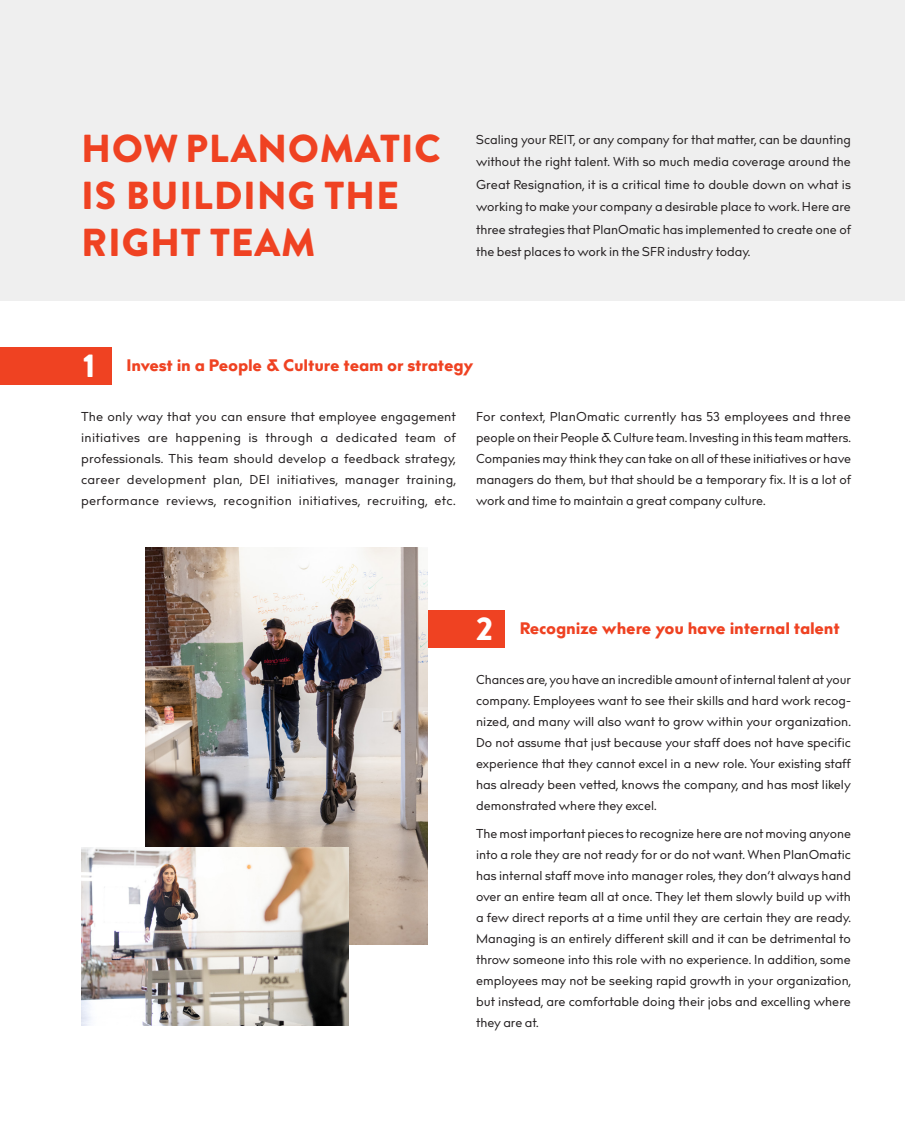
<style>
.page{position:relative;width:905px;height:1134px;background:#fff}
.page>*{position:absolute;margin:0;border:0;box-sizing:border-box;transform-origin:0 0}
.t1{font:900 39px/46.8px "Brandon Grotesque";letter-spacing:.02em;color:#ef4222}
.t2{font:900 33px "Brandon Grotesque";color:#fff}
.Subhead2{font:16.5px "billcorpnar super";letter-spacing:.03em;color:#ef4222}
.body{font:12.75px/21px "billcorpnar";color:#231f20;text-align:justify}
</style>
<div class="page">
<div style="left:0;top:0;width:904px;height:300px;background:#efefef"></div>
<div style="left:0;top:347px;width:112px;height:37px;background:#ef4222"></div>
<div style="left:379px;top:610px;width:126px;height:38px;background:#ef4222"></div>
<img style="left:145px;top:548px;width:282px;height:396px">
<img style="left:81px;top:848px;width:267px;height:178px">
<p class="t1" style="left:81px;top:126px;width:361px">HOW PLANOMATIC<br>IS BUILDING THE<br>RIGHT TEAM</p>
<p class="body" style="left:476px;top:129px;width:376px;line-height:22.4px">Scaling your REIT, or any company for that matter, can be daunting without the right talent. With so much media coverage around the Great Resignation, it is a critical time to double down on what is working to make your company a desirable place to work. Here are three strategies that PlanOmatic has implemented to create one of the best places to work in the SFR industry today.</p>
<p class="t2" style="left:83px;top:342px;width:14px">1</p>
<p class="Subhead2" style="left:127px;top:354px;width:348px">Invest in a People &amp; Culture team or strategy</p>
<p class="body" style="left:81px;top:406px;width:376px">The only way that you can ensure that employee engagement initiatives are happening is through a dedicated team of professionals. This team should develop a feedback strategy, career development plan, DEI initiatives, manager training, performance reviews, recognition initiatives, recruiting, etc.</p>
<p class="body" style="left:476px;top:406px;width:376px">For context, PlanOmatic currently has 53 employees and three people on their People &amp; Culture team. Investing in this team matters.<br>Companies may think they can take on all of these initiatives or have managers do them, but that should be a temporary fix. It is a lot of work and time to maintain a great company culture.</p>
<p class="t2" style="left:476px;top:605px;width:18px">2</p>
<p class="Subhead2" style="left:520px;top:617px;width:321px">Recognize where you have internal talent</p>
<p class="body" style="left:476px;top:670px;width:376px">Chances are, you have an incredible amount of internal talent at your company. Employees want to see their skills and hard work recog&shy;nized, and many will also want to grow within your organization.<br>Do not assume that just because your staff does not have specific experience that they cannot excel in a new role. Your existing staff has already been vetted, knows the company, and has most likely demonstrated where they excel.</p>
<p class="body" style="left:476px;top:824px;width:376px">The most important pieces to recognize here are not moving anyone into a role they are not ready for or do not want. When PlanOmatic has internal staff move into manager roles, they don’t always hand over an entire team all at once. They let them slowly build up with a few direct reports at a time until they are certain they are ready.<br>Managing is an entirely different skill and it can be detrimental to throw someone into this role with no experience. In addition, some employees may not be seeking rapid growth in your organization, but instead, are comfortable doing their jobs and excelling where they are at.</p>
</div>
